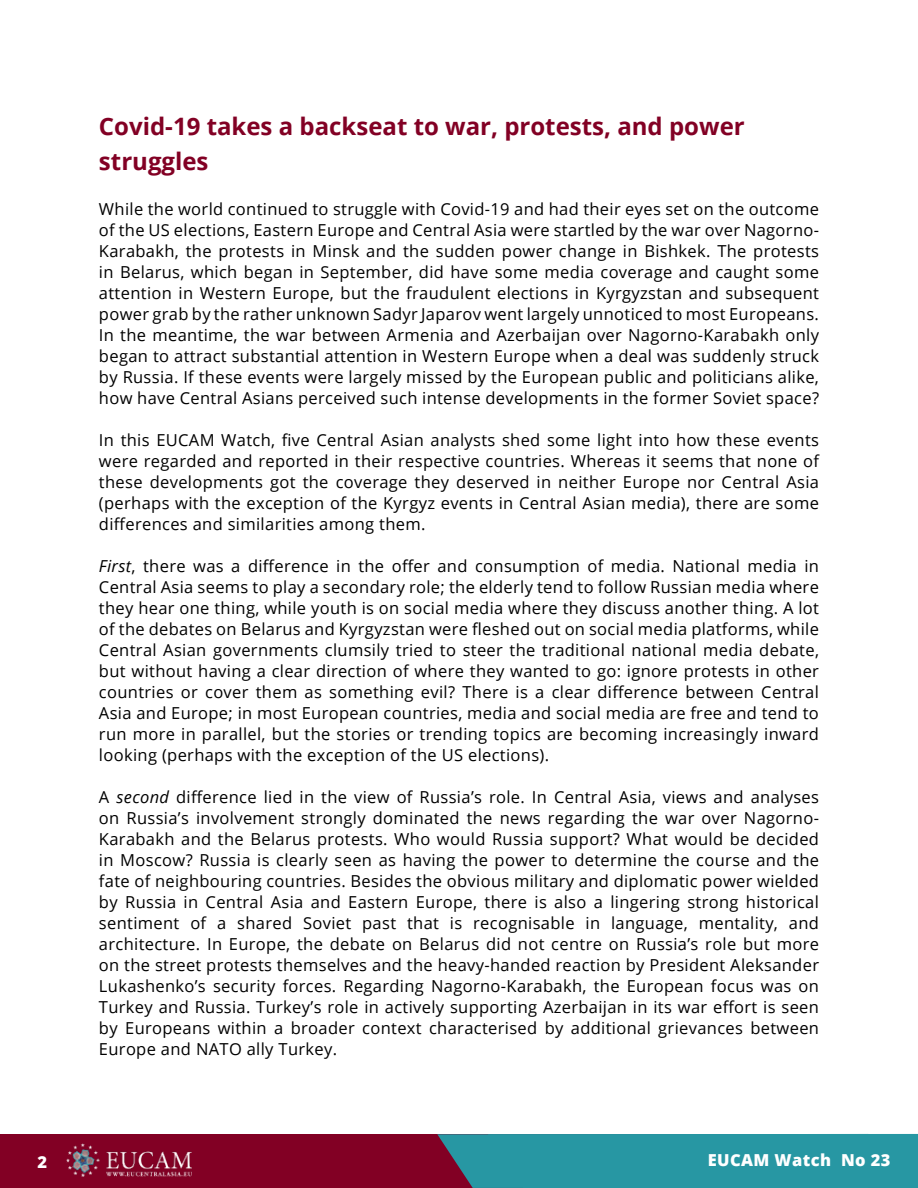
<style>
.page{position:relative;width:918px;height:1188px;background:#fff}
.page>*{position:absolute;margin:0;border:0;box-sizing:border-box;transform-origin:0 0}
.t1{font:700 24px/34.5px "Open Sans";color:#820024}
.t2{font:16.5px/21px "Open Sans";letter-spacing:.02em;color:#000;text-align:justify}
.t3{font:800 16.5px "Open Sans";letter-spacing:.025em;color:#fff}
.s1{font-style:italic}
</style>
<div class="page">
<div style="left:0;top:1134px;width:918px;height:54px;background:#820024"></div>
<div style="left:437px;top:1134px;width:481px;height:54px;background:#2797a3"></div>
<img style="left:67px;top:1144px;width:124px;height:32px">
<h1 class="t1" style="left:99px;top:109px;width:647px">Covid-19 takes a backseat to war, protests, and power struggles</h1>
<p class="t2" style="left:99px;top:198px;width:722px">While the world continued to struggle with Covid-19 and had their eyes set on the outcome of the US elections, Eastern Europe and Central Asia were startled by the war over Nagorno-Karabakh, the protests in Minsk and the sudden power change in Bishkek. The protests in Belarus, which began in September, did have some media coverage and caught some attention in Western Europe, but the fraudulent elections in Kyrgyzstan and subsequent power grab by the rather unknown Sadyr Japarov went largely unnoticed to most Europeans.<br>In the meantime, the war between Armenia and Azerbaijan over Nagorno-Karabakh only began to attract substantial attention in Western Europe when a deal was suddenly struck by Russia. If these events were largely missed by the European public and politicians alike, how have Central Asians perceived such intense developments in the former Soviet space?</p>
<p class="t2" style="left:99px;top:429px;width:722px">In this EUCAM Watch, five Central Asian analysts shed some light into how these events were regarded and reported in their respective countries. Whereas it seems that none of these developments got the coverage they deserved in neither Europe nor Central Asia (perhaps with the exception of the Kyrgyz events in Central Asian media), there are some differences and similarities among them.</p>
<p class="t2" style="left:99px;top:555px;width:722px"><span class="s1">First</span>, there was a difference in the offer and consumption of media. National media in Central Asia seems to play a secondary role; the elderly tend to follow Russian media where they hear one thing, while youth is on social media where they discuss another thing. A lot of the debates on Belarus and Kyrgyzstan were fleshed out on social media platforms, while Central Asian governments clumsily tried to steer the traditional national media debate, but without having a clear direction of where they wanted to go: ignore protests in other countries or cover them as something evil? There is a clear difference between Central Asia and Europe; in most European countries, media and social media are free and tend to run more in parallel, but the stories or trending topics are becoming increasingly inward looking (perhaps with the exception of the US elections).</p>
<p class="t2" style="left:99px;top:786px;width:722px">A <span class="s1">second</span> difference lied in the view of Russia’s role. In Central Asia, views and analyses on Russia’s involvement strongly dominated the news regarding the war over Nagorno-Karabakh and the Belarus protests. Who would Russia support? What would be decided in Moscow? Russia is clearly seen as having the power to determine the course and the fate of neighbouring countries. Besides the obvious military and diplomatic power wielded by Russia in Central Asia and Eastern Europe, there is also a lingering strong historical sentiment of a shared Soviet past that is recognisable in language, mentality, and architecture. In Europe, the debate on Belarus did not centre on Russia’s role but more on the street protests themselves and the heavy-handed reaction by President Aleksander Lukashenko’s security forces. Regarding Nagorno-Karabakh, the European focus was on Turkey and Russia. Turkey’s role in actively supporting Azerbaijan in its war effort is seen by Europeans within a broader context characterised by additional grievances between Europe and NATO ally Turkey.</p>
<p class="t3" style="left:37px;top:1149px;width:11px">2</p>
<p class="t3" style="left:708px;top:1147px;width:184px">EUCAM Watch No 23</p>
</div>
